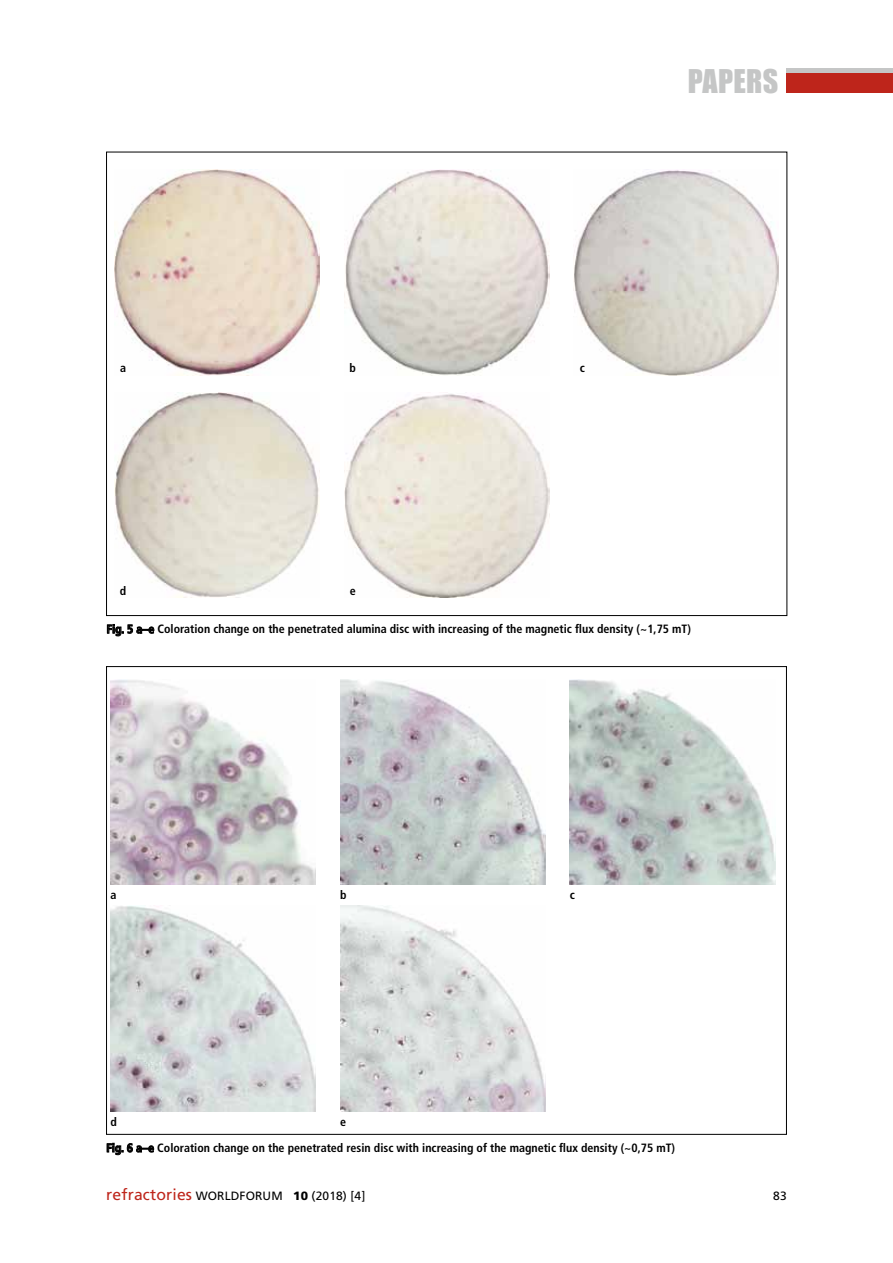
<style>
.page{position:relative;width:893px;height:1263px;background:#fff}
.page>*{position:absolute;margin:0;border:0;box-sizing:border-box;transform-origin:0 0}
.t1{font:30px "Impact";letter-spacing:.01em;color:#c5c6c6}
.t2{font:700 condensed 12px/25.7px "Frutiger";color:#000}
.t3{font:12px "Frutiger";letter-spacing:.01em;color:#000}
.s1{font-size:15.75px;color:#be251b}
.s2{font-weight:900}
</style>
<div class="page">
<div style="left:787px;top:68px;width:106px;height:5px;background:#c5c6c6"></div>
<div style="left:787px;top:73px;width:106px;height:20px;background:#be251b"></div>
<img style="left:111px;top:679px;width:205px;height:205px">
<img style="left:340px;top:679px;width:205px;height:205px">
<img style="left:570px;top:679px;width:205px;height:205px">
<img style="left:111px;top:906px;width:205px;height:205px">
<img style="left:340px;top:906px;width:205px;height:205px">
<svg style="left:107px;top:1143px;width:47px;height:12px"></svg>
<img style="left:114px;top:170px;width:206px;height:205px">
<img style="left:344px;top:170px;width:205px;height:205px">
<img style="left:574px;top:170px;width:205px;height:205px">
<img style="left:114px;top:392px;width:206px;height:206px">
<img style="left:344px;top:394px;width:205px;height:204px">
<svg style="left:107px;top:624px;width:47px;height:12px"></svg>
<h1 class="t1" style="left:688px;top:62px;width:90px">PAPERS</h1>
<p class="t2" style="left:120px;top:355px;width:7px">a</p>
<p class="t2" style="left:349px;top:355px;width:8px">b</p>
<p class="t2" style="left:580px;top:355px;width:7px">c</p>
<p class="t2" style="left:120px;top:578px;width:8px">d</p>
<p class="t2" style="left:350px;top:578px;width:7px">e</p>
<p class="t2" style="left:107px;top:616px;width:586px">Fig. 5 a–e Coloration change on the penetrated alumina disc with increasing of the magnetic flux density (~1,75 mT)</p>
<p class="t2" style="left:111px;top:882px;width:7px">a</p>
<p class="t2" style="left:340px;top:882px;width:8px">b</p>
<p class="t2" style="left:570px;top:882px;width:7px">c</p>
<p class="t2" style="left:111px;top:1109px;width:8px">d</p>
<p class="t2" style="left:106px;top:1109px;width:570px;text-indent:234px">e<br>Fig. 6 a–e Coloration change on the penetrated resin disc with increasing of the magnetic flux density (~0,75 mT)</p>
<p class="t3" style="left:106px;top:1189px;width:261px"><span class="s1">refractories</span> WORLDFORUM <span class="s2">10</span> (2018) [4]</p>
<p class="t3" style="left:773px;top:1189px;width:15px">83</p>
</div>
